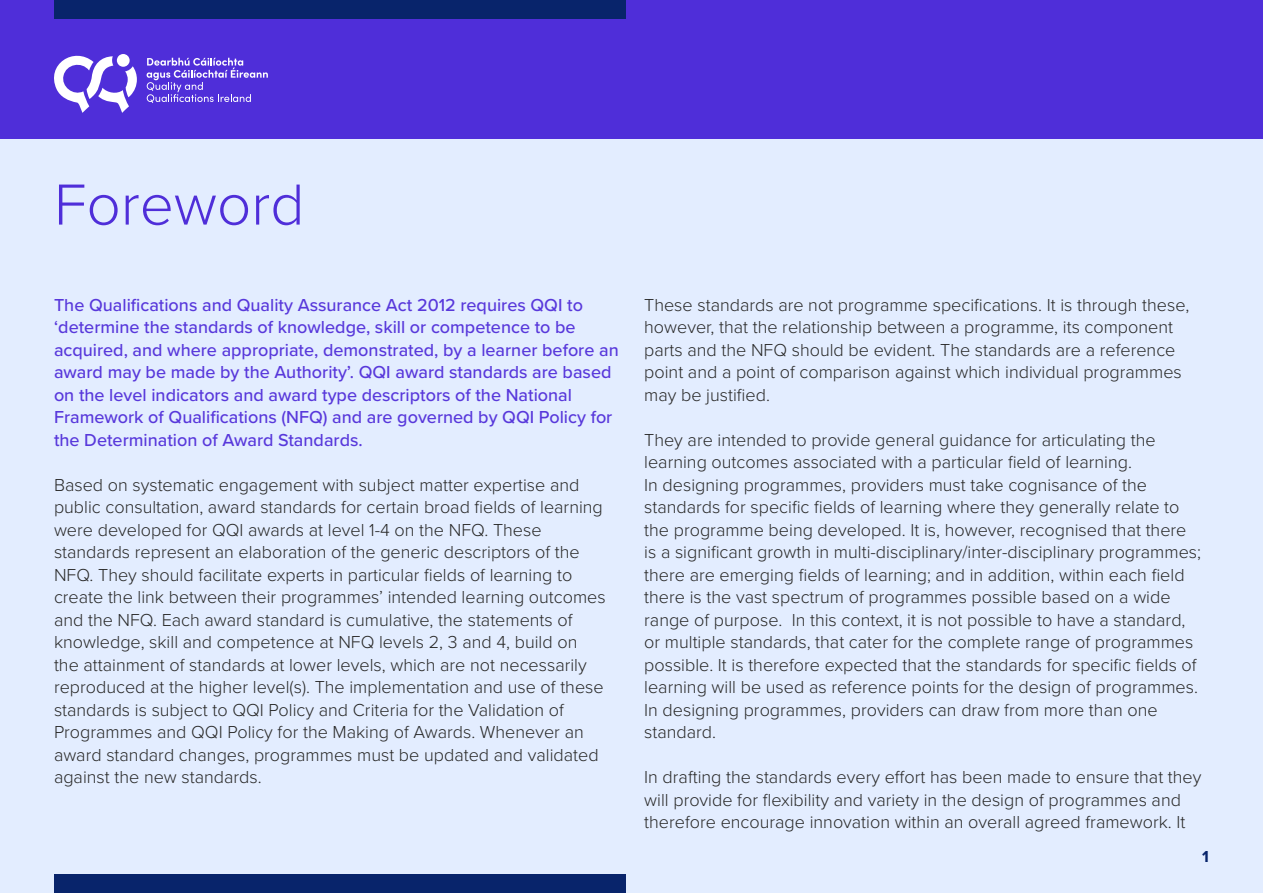
<style>
.page{position:relative;width:1263px;height:893px;background:#e3edff}
.page>*{position:absolute;margin:0;border:0;box-sizing:border-box;transform-origin:0 0}
.t1{font:300 60px "Proxima Nova";color:#4f2ed9}
.t2{font:300 18px/22.5px "Proxima Nova";color:#282827}
.t3{font:500 18px/22.5px "Proxima Nova";color:#5838db}
.t4{font:700 16.5px "Proxima Nova";color:#08246b}
</style>
<div class="page">
<div style="left:0;top:0;width:1263px;height:139px;background:#4f2ed9"></div>
<svg style="left:147px;top:58px;width:121px;height:45px"></svg>
<svg style="left:54px;top:54px;width:83px;height:59px"></svg>
<div style="left:54px;top:0;width:571px;height:19px;background:#08246b"></div>
<div style="left:54px;top:874px;width:571px;height:19px;background:#08246b"></div>
<h1 class="t1" style="left:54px;top:160px;width:252px">Foreword</h1>
<p class="t3" style="left:54px;top:293px;width:566px">The Qualifications and Quality Assurance Act 2012 requires QQI to ‘determine the standards of knowledge, skill or competence to be acquired, and where appropriate, demonstrated, by a learner before an award may be made by the Authority’. QQI award standards are based on the level indicators and award type descriptors of the National Framework of Qualifications (NFQ) and are governed by QQI Policy for the Determination of Award Standards.</p>
<p class="t2" style="left:54px;top:472px;width:553px">Based on systematic engagement with subject matter expertise and public consultation, award standards for certain broad fields of learning were developed for QQI awards at level 1-4 on the NFQ. These standards represent an elaboration of the generic descriptors of the NFQ. They should facilitate experts in particular fields of learning to create the link between their programmes’ intended learning outcomes and the NFQ. Each award standard is cumulative, the statements of knowledge, skill and competence at NFQ levels 2, 3 and 4, build on the attainment of standards at lower levels, which are not necessarily reproduced at the higher level(s). The implementation and use of these standards is subject to QQI Policy and Criteria for the Validation of Programmes and QQI Policy for the Making of Awards. Whenever an award standard changes, programmes must be updated and validated against the new standards.</p>
<p class="t2" style="left:644px;top:292px;width:547px">These standards are not programme specifications. It is through these, however, that the relationship between a programme, its component parts and the NFQ should be evident. The standards are a reference point and a point of comparison against which individual programmes may be justified.</p>
<p class="t2" style="left:644px;top:427px;width:558px">They are intended to provide general guidance for articulating the learning outcomes associated with a particular field of learning.<br>In designing programmes, providers must take cognisance of the standards for specific fields of learning where they generally relate to the programme being developed. It is, however, recognised that there is a significant growth in multi-disciplinary/inter-disciplinary programmes; there are emerging fields of learning; and in addition, within each field there is the vast spectrum of programmes possible based on a wide range of purpose. In this context, it is not possible to have a standard, or multiple standards, that cater for the complete range of programmes possible. It is therefore expected that the standards for specific fields of learning will be used as reference points for the design of programmes.<br>In designing programmes, providers can draw from more than one standard.</p>
<p class="t2" style="left:644px;top:765px;width:559px">In drafting the standards every effort has been made to ensure that they will provide for flexibility and variety in the design of programmes and therefore encourage innovation within an overall agreed framework. It</p>
<p class="t4" style="left:1202px;top:844px;width:8px">1</p>
</div>
